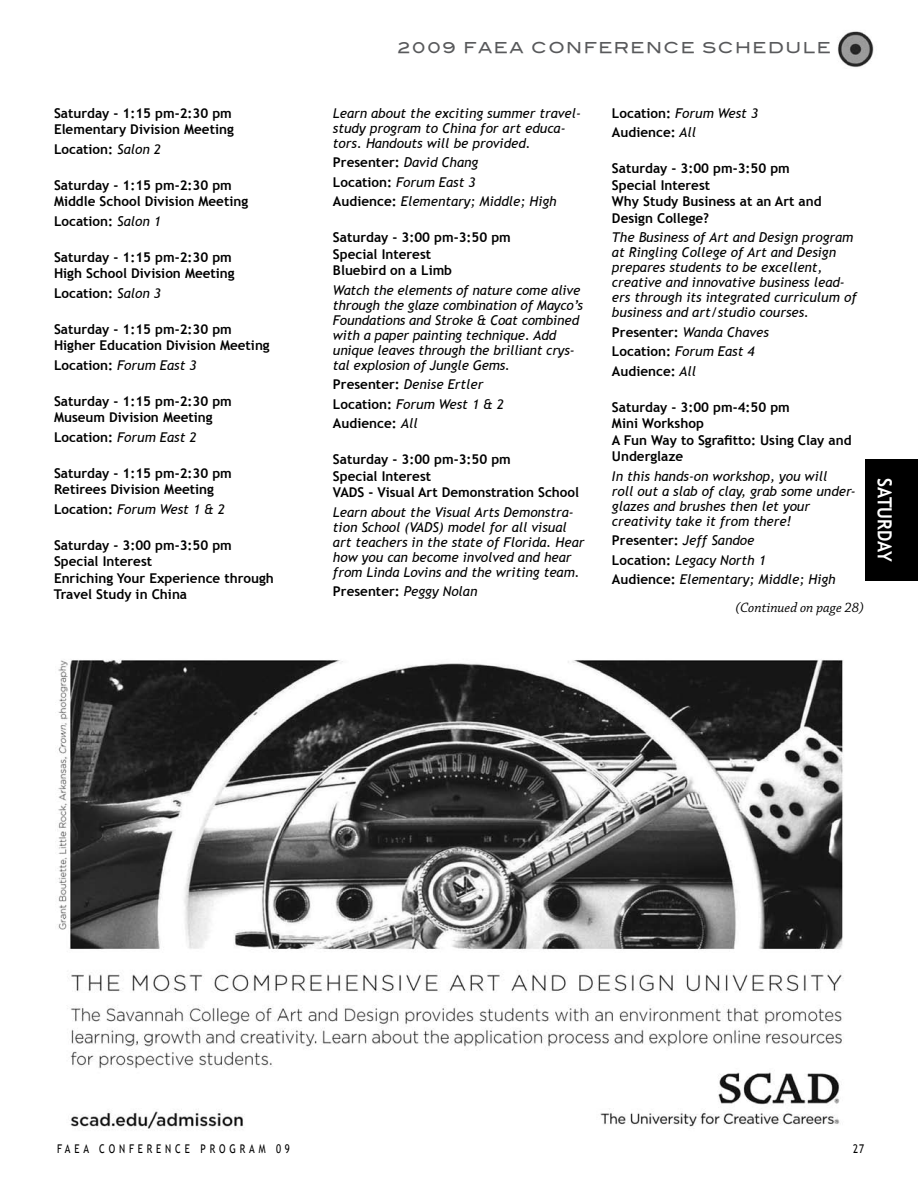
<style>
.page{position:relative;width:918px;height:1188px;background:#fff}
.page>*{position:absolute;margin:0;border:0;box-sizing:border-box;transform-origin:0 0}
.t1{font:700 19.5px "Trebuchet MS";color:#fff;scale:.9 1}
.t2{font:15px "Blair Md ITCTT Medium";letter-spacing:.1em;color:#58595b}
.t3{font:italic 14.25px "Chaparral Pro";color:#000}
.t4{font:italic 13.5px/15px "Trebuchet MS";color:#000}
.t5{font:700 13.5px/16.5px "Trebuchet MS";color:#000}
.t6{font:12px "Trebuchet MS";letter-spacing:.4em;color:#000;scale:.8 1}
.s1{font-weight:400;font-style:italic}
.s2{font-weight:700;font-style:normal}
</style>
<div class="page">
<div style="left:865px;top:459px;width:53px;height:122px;background:#000"></div>
<img style="left:838px;top:31px;width:36px;height:37px">
<img style="left:58px;top:660px;width:785px;height:470px">
<p class="t5" style="left:54px;top:105px;width:181px">Saturday - 1:15 pm-2:30 pm<br>Elementary Division Meeting</p>
<p class="t5" style="left:54px;top:141px;width:108px">Location: <span class="s1">Salon 2</span></p>
<p class="t5" style="left:54px;top:177px;width:196px">Saturday - 1:15 pm-2:30 pm<br>Middle School Division Meeting</p>
<p class="t5" style="left:54px;top:213px;width:108px">Location: <span class="s1">Salon 1</span></p>
<p class="t5" style="left:54px;top:249px;width:182px">Saturday - 1:15 pm-2:30 pm<br>High School Division Meeting</p>
<p class="t5" style="left:54px;top:285px;width:108px">Location: <span class="s1">Salon 3</span></p>
<p class="t5" style="left:54px;top:321px;width:217px">Saturday - 1:15 pm-2:30 pm<br>Higher Education Division Meeting</p>
<p class="t4" style="left:54px;top:358px;width:144px"><span class="s2">Location:</span> Forum East 3</p>
<p class="t5" style="left:54px;top:393px;width:179px">Saturday - 1:15 pm-2:30 pm<br>Museum Division Meeting</p>
<p class="t4" style="left:54px;top:430px;width:144px"><span class="s2">Location:</span> Forum East 2</p>
<p class="t5" style="left:54px;top:465px;width:179px">Saturday - 1:15 pm-2:30 pm<br>Retirees Division Meeting</p>
<p class="t4" style="left:54px;top:502px;width:172px"><span class="s2">Location:</span> Forum West 1 &amp; 2</p>
<p class="t5" style="left:54px;top:537px;width:221px">Saturday - 3:00 pm-3:50 pm<br>Special Interest<br>Enriching Your Experience through<br>Travel Study in China</p>
<p class="t2" style="left:398px;top:39px;width:435px">2009 FAEA CONFERENCE SCH EDULE</p>
<p class="t4" style="left:333px;top:106px;width:250px">Learn about the exciting summer travel&shy;study program to China for art educa&shy;tors. Handouts will be provided.</p>
<p class="t4" style="left:333px;top:153px;width:225px;line-height:19.5px"><span class="s2">Presenter:</span> David Chang<br><span class="s2">Location:</span> Forum East 3<br><span class="s2">Audience:</span> Elementary; Middle; High</p>
<p class="t5" style="left:333px;top:229px;width:179px">Saturday - 3:00 pm-3:50 pm<br>Special Interest<br>Bluebird on a Limb</p>
<p class="t4" style="left:333px;top:283px;width:252px">Watch the elements of nature come alive through the glaze combination of Mayco’s Foundations and Stroke &amp; Coat combined with a paper painting technique. Add unique leaves through the brilliant crys&shy;tal explosion of Jungle Gems.</p>
<p class="t5" style="left:333px;top:375px;width:172px;line-height:19.5px">Presenter: <span class="s1">Denise Ertler<br></span>Location: <span class="s1">Forum West 1 &amp; 2<br></span>Audience: <span class="s1">All</span></p>
<p class="t5" style="left:333px;top:451px;width:248px">Saturday - 3:00 pm-3:50 pm<br>Special Interest<br>VADS - Visual Art Demonstration School</p>
<p class="t4" style="left:333px;top:505px;width:253px">Learn about the Visual Arts Demonstra&shy;tion School (VADS) model for all visual art teachers in the state of Florida. Hear how you can become involved and hear from Linda Lovins and the writing team.</p>
<p class="t5" style="left:333px;top:583px;width:146px">Presenter: <span class="s1">Peggy Nolan</span></p>
<p class="t5" style="left:612px;top:103px;width:148px;line-height:19.5px">Location: <span class="s1">Forum West 3<br></span>Audience: <span class="s1">All</span></p>
<p class="t5" style="left:612px;top:160px;width:211px">Saturday - 3:00 pm-3:50 pm<br>Special Interest<br>Why Study Business at an Art and<br>Design College?</p>
<p class="t4" style="left:612px;top:230px;width:246px">The Business of Art and Design program at Ringling College of Art and Design prepares students to be excellent, creative and innovative business lead&shy;ers through its integrated curriculum of business and art/studio courses.</p>
<p class="t5" style="left:612px;top:322px;width:158px;line-height:19.5px">Presenter: <span class="s1">Wanda Chaves<br></span>Location: <span class="s1">Forum East 4<br></span>Audience: <span class="s1">All</span></p>
<p class="t5" style="left:612px;top:399px;width:241px">Saturday - 3:00 pm-4:50 pm<br>Mini Workshop<br>A Fun Way to Sgrafitto: Using Clay and<br>Underglaze</p>
<p class="t4" style="left:612px;top:469px;width:245px">In this hands-on workshop, you will<br>roll out a slab of clay, grab some under&shy;glazes and brushes then let your creativity take it from there!</p>
<p class="t4" style="left:612px;top:531px;width:225px;line-height:19.5px"><span class="s2">Presenter:</span> Jeff Sandoe<br><span class="s2">Location:</span> Legacy North 1<br><span class="s2">Audience:</span> Elementary; Middle; High</p>
<p class="t3" style="left:735px;top:599px;width:130px">(Continued on page 28)</p>
<h1 class="t1" style="left:897px;top:478px;width:94px;rotate:90deg">SATURday</h1>
<p class="t6" style="left:57px;top:1142px;width:293px">FAEA CONFERENCE PROGRAM 09</p>
<p class="t6" style="left:853px;top:1142px;width:15px">27</p>
</div>
